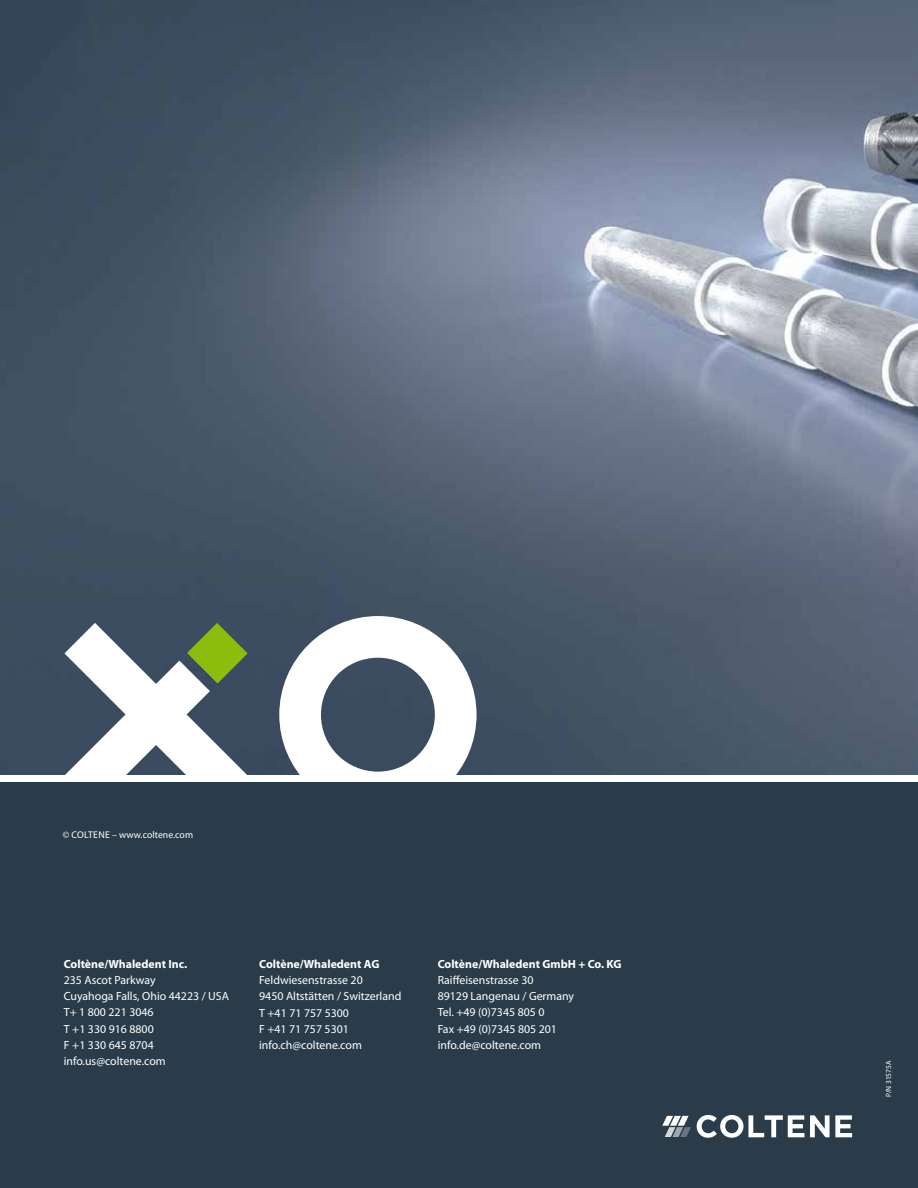
<style>
.page{position:relative;width:918px;height:1188px;background:#fff}
.page>*{position:absolute;margin:0;border:0;box-sizing:border-box;transform-origin:0 0}
.t1{font:11.85px/16px "Myriad Pro";color:#fff}
.t2{font:700 11.85px "Myriad Pro";color:#fff}
.t3{font:9.75px "Myriad Pro";letter-spacing:.005em;color:#fff}
.t4{font:7.5px "Myriad Pro";color:#fff}
</style>
<div class="page">
<img style="left:0;top:0;width:918px;height:775px">
<svg style="left:64px;top:623px;width:184px;height:152px"></svg>
<svg style="left:279px;top:616px;width:198px;height:159px"></svg>
<div style="left:0;top:783px;width:918px;height:405px;background:#2a3c49"></div>
<svg style="left:697px;top:1116px;width:107px;height:21px"></svg>
<svg style="left:810px;top:1116px;width:42px;height:21px"></svg>
<svg style="left:662px;top:1116px;width:29px;height:21px"></svg>
<p class="t3" style="left:63px;top:829px;width:132px">© COLTENE – www.coltene.com</p>
<p class="t2" style="left:64px;top:957px;width:125px">Coltène/Whaledent Inc.</p>
<p class="t1" style="left:64px;top:972px;width:167px">235 Ascot Parkway<br>Cuyahoga Falls, Ohio 44223 / USA<br>T+ 1 800 221 3046<br>T +1 330 916 8800<br>F +1 330 645 8704 info.us@coltene.com</p>
<p class="t2" style="left:259px;top:957px;width:122px">Coltène/Whaledent AG</p>
<p class="t1" style="left:259px;top:972px;width:144px">Feldwiesenstrasse 20<br>9450 Altstätten / Switzerland<br>T +41 71 757 5300<br>F +41 71 757 5301 info.ch@coltene.com</p>
<p class="t2" style="left:438px;top:957px;width:185px">Coltène/Whaledent GmbH + Co. KG</p>
<p class="t1" style="left:438px;top:972px;width:138px">Raiffeisenstrasse 30<br>89129 Langenau / Germany<br>Tel. +49 (0)7345 805 0<br>Fax +49 (0)7345 805 201 info.de@coltene.com</p>
<p class="t4" style="left:884px;top:1097px;width:38px;rotate:-90deg">P/N 31575A</p>
</div>
